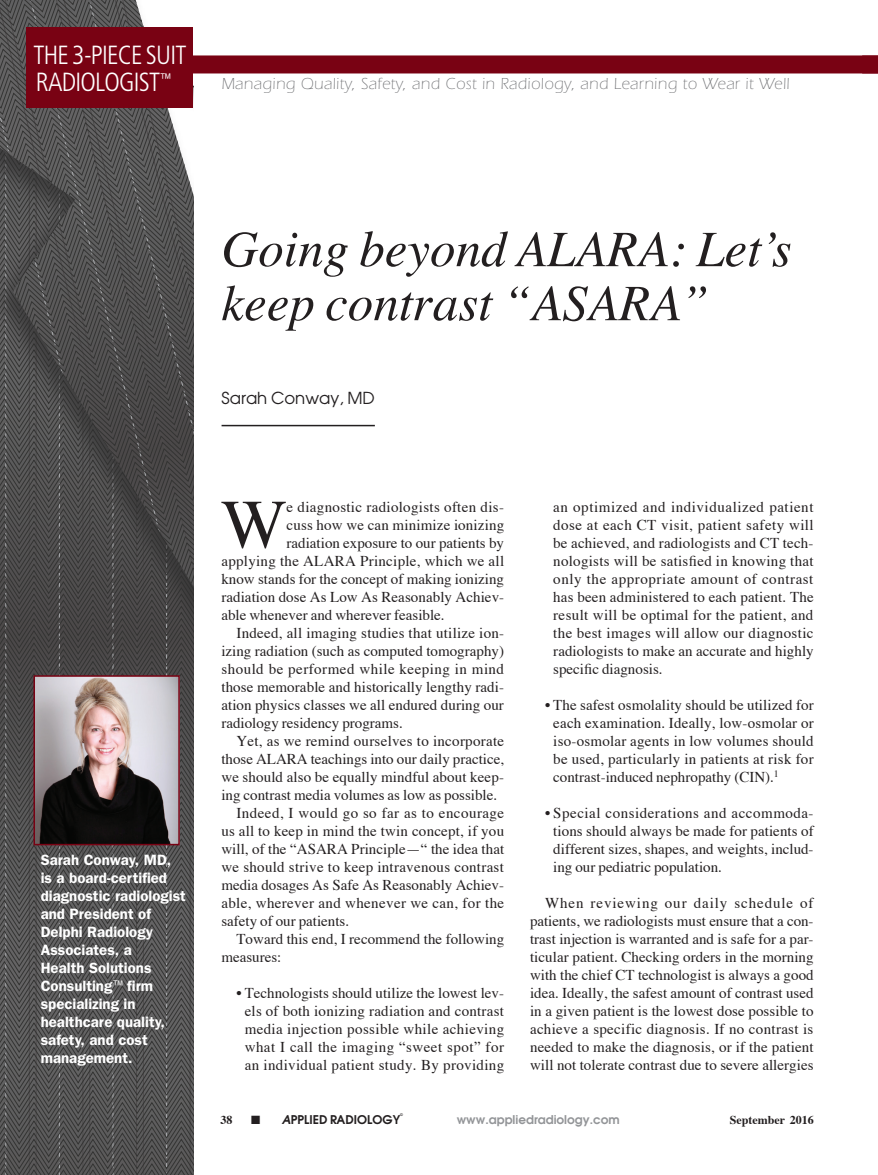
<style>
.page{position:relative;width:878px;height:1175px;background:#fff}
.page>*{position:absolute;margin:0;border:0;box-sizing:border-box;transform-origin:0 0}
.Article_1st_parag_Dr{font:69.45px "Times";color:#231f20}
.TT_article_title{font:italic 51px/54px "Times";color:#231f20}
.t1{font:300 condensed 26.25px/27px "Frutiger";letter-spacing:-.03em;color:#fff}
.t2{font:300 16.5px "Itc Eras";letter-spacing:.03em;color:#6c6d70}
.TT_author{font:16.5px "Avant Garde";color:#231f20}
.Article_body_copy{font:15px/18px "Times";letter-spacing:.005em;color:#231f20;text-align:justify}
.Article_1st_parag_Dr-2{font:15px "Times";letter-spacing:.005em;color:#231f20}
.t3{font:600 15px "Franklin Gothic";color:#fff}
.t4{font:600 12px "Avant Garde";color:#939598}
.t5{font:600 12px "Avant Garde";color:#231f20}
.t6{font:700 12px "Times";color:#231f20}
.t7{font:600 3.75px "Avant Garde";color:#231f20}
.s1{font-family:"Poppl Laudatio";font-weight:300;font-style:italic}
.s2{font-style:italic}
</style>
<div class="page">
<svg style="left:0;top:0;width:193px;height:1174px;background:#515050"></svg>
<div style="left:186px;top:55px;width:692px;height:18px;background:#790213"></div>
<div style="left:27px;top:28px;width:166px;height:80px;background:#790213"></div>
<hr style="left:221px;top:425px;width:154px;height:1px;background:#231f20">
<img style="left:36px;top:678px;width:141px;height:164px">
<div style="left:33px;top:675px;width:147px;height:170px;border:2px solid #790213"></div>
<h3 class="t1" style="left:33px;top:42px;width:154px">THE 3-PIECE SUIT<br>RADIOLOGIST<sup>™</sup></h3>
<p class="t2" style="left:221px;top:75px;width:569px">Managing Quality, Safety, and Cost in Radiology, and Learning to Wear it Well</p>
<p class="TT_article_title" style="left:221px;top:218px;width:571px">Going beyond ALARA: Let’s keep contrast “ASARA”</p>
<p class="TT_author" style="left:221px;top:387px;width:155px">Sarah Conway, MD</p>
<p class="t3" style="left:41px;top:851px;width:132px">Sarah Conway, MD,</p>
<p class="t3" style="left:41px;top:869px;width:128px">is a board-certified</p>
<p class="t3" style="left:41px;top:887px;width:147px">diagnostic radiologist</p>
<p class="t3" style="left:41px;top:905px;width:112px">and President of</p>
<p class="t3" style="left:41px;top:923px;width:114px">Delphi Radiology</p>
<p class="t3" style="left:41px;top:941px;width:93px">Associates, a</p>
<p class="t3" style="left:41px;top:959px;width:112px">Health Solutions</p>
<p class="t3" style="left:41px;top:977px;width:114px">Consulting<span class="s1">™</span> firm</p>
<p class="t3" style="left:41px;top:995px;width:96px">specializing in</p>
<p class="t3" style="left:41px;top:1013px;width:126px">healthcare quality,</p>
<p class="t3" style="left:41px;top:1031px;width:108px">safety, and cost</p>
<p class="t3" style="left:41px;top:1049px;width:93px">management.</p>
<p class="Article_1st_parag_Dr" style="left:221px;top:459px;width:67px">W</p>
<p class="Article_1st_parag_Dr-2" style="left:286px;top:492px;width:219px">e diagnostic radiologists often dis-</p>
<p class="Article_1st_parag_Dr-2" style="left:286px;top:510px;width:219px">cuss how we can minimize ionizing</p>
<p class="Article_1st_parag_Dr-2" style="left:286px;top:528px;width:219px">radiation exposure to our patients by</p>
<p class="Article_1st_parag_Dr-2" style="left:221px;top:546px;width:284px">applying the ALARA Principle, which we all</p>
<p class="Article_1st_parag_Dr-2" style="left:221px;top:564px;width:284px">know stands for the concept of making ionizing</p>
<p class="Article_1st_parag_Dr-2" style="left:221px;top:582px;width:284px">radiation dose As Low As Reasonably Achiev-</p>
<p class="Article_1st_parag_Dr-2" style="left:221px;top:600px;width:225px">able whenever and wherever feasible.</p>
<p class="Article_body_copy" style="left:221px;top:622px;width:284px;text-indent:15px">Indeed, all imaging studies that utilize ion&shy;izing radiation (such as computed tomography) should be performed while keeping in mind those memorable and historically lengthy radi&shy;ation physics classes we all endured during our radiology residency programs.</p>
<p class="Article_body_copy" style="left:221px;top:730px;width:284px;text-indent:15px">Yet, as we remind ourselves to incorporate those ALARA teachings into our daily practice, we should also be equally mindful about keep&shy;ing contrast media volumes as low as possible.</p>
<p class="Article_body_copy" style="left:221px;top:802px;width:284px;text-indent:15px">Indeed, I would go so far as to encourage us all to keep in mind the twin concept, if you will, of the “ASARA Principle—“ the idea that we should strive to keep intravenous contrast media dosages As Safe As Reasonably Achiev&shy;able, wherever and whenever we can, for the safety of our patients.</p>
<p class="Article_body_copy" style="left:221px;top:928px;width:284px;text-indent:15px">Toward this end, I recommend the following measures:</p>
<p class="Article_body_copy" style="left:236px;top:982px;width:269px;text-align:center">• Technologists should utilize the lowest lev&shy;els of both ionizing radiation and contrast media injection possible while achieving what I call the imaging “sweet spot” for an individual patient study. By providing</p>
<p class="Article_body_copy" style="left:553px;top:496px;width:262px">an optimized and individualized patient dose at each CT visit, patient safety will be achieved, and radiologists and CT tech&shy;nologists will be satisfied in knowing that only the appropriate amount of contrast has been administered to each patient. The result will be optimal for the patient, and the best images will allow our diagnostic radiologists to make an accurate and highly specific diagnosis.</p>
<p class="Article_body_copy" style="left:553px;top:694px;width:262px;text-indent:-8px">• The safest osmolality should be utilized for each examination. Ideally, low-osmolar or iso-osmolar agents in low volumes should be used, particularly in patients at risk for contrast-induced nephropathy (CIN).<sup>1</sup></p>
<p class="Article_body_copy" style="left:553px;top:802px;width:262px;text-indent:-8px">• Special considerations and accommoda&shy;tions should always be made for patients of different sizes, shapes, and weights, includ&shy;ing our pediatric population.</p>
<p class="Article_body_copy" style="left:530px;top:892px;width:285px;text-indent:15px">When reviewing our daily schedule of patients, we radiologists must ensure that a con&shy;trast injection is warranted and is safe for a par&shy;ticular patient. Checking orders in the morning with the chief CT technologist is always a good idea. Ideally, the safest amount of contrast used in a given patient is the lowest dose possible to achieve a specific diagnosis. If no contrast is needed to make the diagnosis, or if the patient will not tolerate contrast due to severe allergies</p>
<p class="t7" style="left:400px;top:1112px;width:4px">©</p>
<p class="t6" style="left:220px;top:1108px;width:13px">38</p>
<p class="t5" style="left:251px;top:1112px;width:150px">■ <span class="s2">A</span>PPLIED RADIOLOGY</p>
<p class="t4" style="left:456px;top:1112px;width:164px">www.appliedradiology.com</p>
<p class="t6" style="left:729px;top:1108px;width:86px">September 2016</p>
</div>
